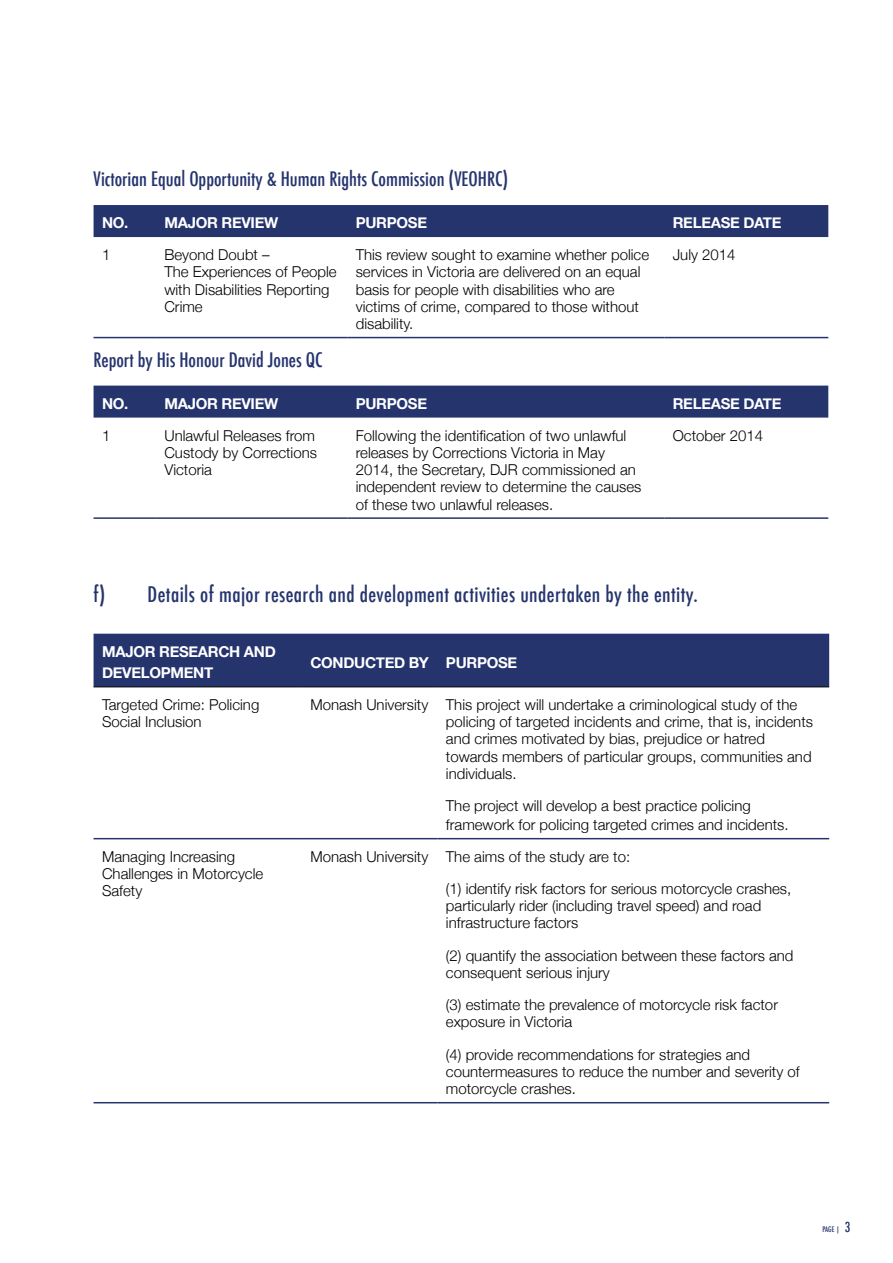
<style>
.page{position:relative;width:893px;height:1263px;background:#fff}
.page>*{position:absolute;margin:0;border:0;box-sizing:border-box;transform-origin:0 0}
.t1{font:500 condensed 21px "Futura";letter-spacing:.02em;color:#25346d}
.t2{font:500 condensed 19.5px "Futura";color:#25346d}
.t3{font:300 15px/17.2px "Helvetica Neue";color:#000}
.t4{font:700 15px/21.6px "Helvetica Neue";letter-spacing:-.02em;color:#fff}
.t5{font:500 condensed 7.5px "Futura";color:#25346d}
.s1{font-size:13.5px}
</style>
<div class="page">
<div style="left:94px;top:205px;width:734px;height:32px;background:#25346d"></div>
<hr style="left:94px;top:337px;width:62px;height:1px;background:#25346d">
<hr style="left:156px;top:337px;width:191px;height:1px;background:#25346d">
<hr style="left:347px;top:337px;width:317px;height:1px;background:#25346d">
<hr style="left:664px;top:337px;width:164px;height:1px;background:#25346d">
<div style="left:94px;top:386px;width:734px;height:32px;background:#25346d"></div>
<hr style="left:94px;top:517px;width:62px;height:2px;background:#25346d">
<hr style="left:156px;top:517px;width:191px;height:2px;background:#25346d">
<hr style="left:347px;top:517px;width:317px;height:2px;background:#25346d">
<hr style="left:664px;top:517px;width:164px;height:2px;background:#25346d">
<div style="left:94px;top:634px;width:735px;height:52px;background:#25346d"></div>
<hr style="left:94px;top:838px;width:208px;height:1px;background:#25346d">
<hr style="left:302px;top:838px;width:135px;height:1px;background:#25346d">
<hr style="left:437px;top:838px;width:392px;height:1px;background:#25346d">
<hr style="left:94px;top:1102px;width:208px;height:1px;background:#25346d">
<hr style="left:302px;top:1102px;width:135px;height:1px;background:#25346d">
<hr style="left:437px;top:1102px;width:392px;height:1px;background:#25346d">
<hr style="left:94px;top:686px;width:208px;height:1px;background:#000">
<hr style="left:302px;top:686px;width:135px;height:1px;background:#000">
<hr style="left:437px;top:686px;width:392px;height:1px;background:#000">
<h2 class="t2" style="left:94px;top:167px;width:416px">Victorian Equal Opportunity &amp; Human Rights Commission (VEOHRC)</h2>
<p class="t4" style="left:102px;top:213px;width:28px">NO.</p>
<p class="t4" style="left:164px;top:213px;width:115px">MAJOR REVIEW</p>
<p class="t4" style="left:356px;top:213px;width:73px">PURPOSE</p>
<p class="t4" style="left:673px;top:213px;width:110px">RELEASE DATE</p>
<p class="t3" style="left:102px;top:245px;width:10px">1</p>
<p class="t3" style="left:164px;top:245px;width:174px">Beyond Doubt –<br>The Experiences of People with Disabilities Reporting<br>Crime</p>
<p class="t3" style="left:356px;top:245px;width:295px">This review sought to examine whether police services in Victoria are delivered on an equal basis for people with disabilities who are victims of crime, compared to those without disability.</p>
<p class="t3" style="left:673px;top:245px;width:64px">July 2014</p>
<h2 class="t2" style="left:94px;top:347px;width:231px">Report by His Honour David Jones QC</h2>
<p class="t4" style="left:102px;top:393px;width:28px">NO.</p>
<p class="t4" style="left:164px;top:393px;width:115px">MAJOR REVIEW</p>
<p class="t4" style="left:356px;top:393px;width:73px">PURPOSE</p>
<p class="t4" style="left:673px;top:393px;width:110px">RELEASE DATE</p>
<p class="t3" style="left:102px;top:425px;width:10px">1</p>
<p class="t3" style="left:164px;top:425px;width:154px">Unlawful Releases from<br>Custody by Corrections<br>Victoria</p>
<p class="t3" style="left:356px;top:425px;width:287px">Following the identification of two unlawful releases by Corrections Victoria in May 2014, the Secretary, DJR commissioned an independent review to determine the causes of these two unlawful releases.</p>
<p class="t3" style="left:673px;top:425px;width:92px">October 2014</p>
<h1 class="t1" style="left:94px;top:581px;width:606px">f) Details of major research and development activities undertaken by the entity.</h1>
<p class="t4" style="left:102px;top:641px;width:175px">MAJOR RESEARCH AND<br>DEVELOPMENT</p>
<p class="t4" style="left:310px;top:652px;width:208px">CONDUCTED BY PURPOSE</p>
<p class="t3" style="left:102px;top:695px;width:159px">Targeted Crime: Policing<br>Social Inclusion</p>
<p class="t3" style="left:446px;top:695px;width:369px;text-indent:-136px">Monash University This project will undertake a criminological study of the policing of targeted incidents and crime, that is, incidents and crimes motivated by bias, prejudice or hatred towards members of particular groups, communities and individuals.</p>
<p class="t3" style="left:446px;top:795px;width:344px;line-height:18.9px">The project will develop a best practice policing framework for policing targeted crimes and incidents.</p>
<p class="t3" style="left:102px;top:847px;width:163px">Managing Increasing<br>Challenges in Motorcycle<br>Safety</p>
<p class="t3" style="left:446px;top:839px;width:347px;line-height:32.2px;text-indent:-136px">Monash University The aims of the study are to:<br>(1) identify risk factors for serious motorcycle crashes,</p>
<p class="t3" style="left:446px;top:896px;width:317px">particularly rider (including travel speed) and road infrastructure factors</p>
<p class="t3" style="left:446px;top:946px;width:349px">(2) quantify the association between these factors and consequent serious injury</p>
<p class="t3" style="left:446px;top:995px;width:334px">(3) estimate the prevalence of motorcycle risk factor exposure in Victoria</p>
<p class="t3" style="left:446px;top:1045px;width:355px">(4) provide recommendations for strategies and countermeasures to reduce the number and severity of motorcycle crashes.</p>
<p class="t5" style="left:822px;top:1224px;width:29px">PAGE | <span class="s1">3</span></p>
</div>
